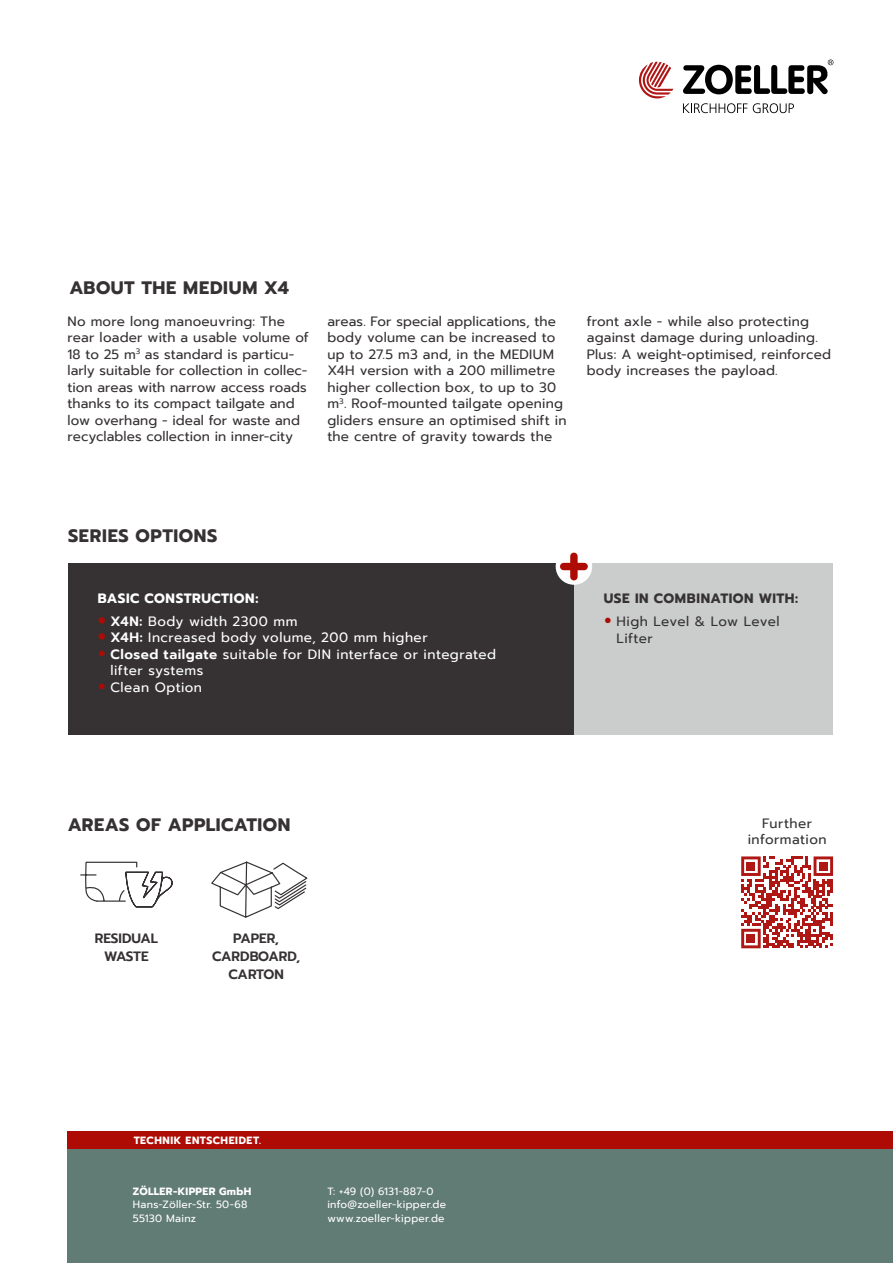
<style>
.page{position:relative;width:893px;height:1263px;background:#fff}
.page>*{position:absolute;margin:0;border:0;box-sizing:border-box;transform-origin:0 0}
.t1{font:700 18px "Prompt";letter-spacing:.03em;color:#363233}
.t2{font:13.5px/16.5px "Prompt";letter-spacing:.01em;color:#363233}
.t3{font:13.5px/16.5px "Prompt";letter-spacing:.035em;color:#fff}
.t4{font:600 13.5px/18px "Prompt";color:#363233;text-align:center}
.t5{font:13.5px/16.5px "Prompt";letter-spacing:.03em;color:#363233}
.t6{font:700 13.5px "Prompt";letter-spacing:.045em;color:#363233}
.t7{font:700 13.5px "Prompt";letter-spacing:.04em;color:#fff}
.t8{font:13.5px/16.5px "Prompt";letter-spacing:.035em;color:#363233;text-align:center}
.t9{font:10.5px/13.5px "Prompt";letter-spacing:.025em;color:#fff}
.t10{font:700 10.5px "Prompt";letter-spacing:.06em;color:#fff}
.t11{font:700 10.5px "Prompt";letter-spacing:.04em;color:#fff}
.s1{font-size:31.5px;color:#ae0b05}
.s2{font-weight:600;font-size:31.5px;color:#ae0b05}
.s3{font-weight:600}
</style>
<div class="page">
<div style="left:67px;top:1148px;width:826px;height:115px;background:#617b75"></div>
<div style="left:67px;top:1131px;width:826px;height:17px;background:#ae0b05"></div>
<svg style="left:683px;top:103px;width:64px;height:10px"></svg>
<svg style="left:753px;top:103px;width:41px;height:10px"></svg>
<svg style="left:639px;top:62px;width:34px;height:36px"></svg>
<svg style="left:683px;top:60px;width:150px;height:34px"></svg>
<div style="left:68px;top:563px;width:506px;height:171px;background:#363233"></div>
<div style="left:574px;top:563px;width:258px;height:171px;background:#cbcdcd"></div>
<svg style="left:80px;top:861px;width:93px;height:47px"></svg>
<svg style="left:211px;top:861px;width:96px;height:57px"></svg>
<svg style="left:741px;top:856px;width:92px;height:92px"></svg>
<div style="left:747px;top:862px;width:8px;height:8px;background:#af1715"></div>
<div style="left:819px;top:862px;width:8px;height:8px;background:#af1715"></div>
<div style="left:747px;top:934px;width:8px;height:9px;background:#af1715"></div>
<div style="left:556px;top:548px;width:36px;height:37px;background:#fff;border-radius:50%"></div>
<svg style="left:560px;top:553px;width:28px;height:27px"></svg>
<h1 class="t1" style="left:69px;top:274px;width:221px">ABOUT THE MEDIUM X4</h1>
<p class="t2" style="left:67px;top:313px;width:243px">No more long manoeuvring: The rear loader with a usable volume of 18 to 25 m<sup>3</sup> as standard is particu&shy;larly suitable for collection in collec&shy;tion areas with narrow access roads thanks to its compact tailgate and low overhang - ideal for waste and recyclables collection in inner-city</p>
<p class="t2" style="left:327px;top:313px;width:241px">areas. For special applications, the body volume can be increased to up to 27.5 m3 and, in the MEDIUM X4H version with a 200 millimetre higher collection box, to up to 30 m<sup>3</sup>. Roof-mounted tailgate opening gliders ensure an optimised shift in the centre of gravity towards the</p>
<p class="t2" style="left:587px;top:313px;width:246px">front axle - while also protecting against damage during unloading.<br>Plus: A weight-optimised, reinforced body increases the payload.</p>
<h1 class="t1" style="left:68px;top:522px;width:151px">SERIES OPTIONS</h1>
<p class="t7" style="left:98px;top:588px;width:162px">BASIC CONSTRUCTION:</p>
<p class="t6" style="left:604px;top:588px;width:196px">USE IN COMBINATION WITH:</p>
<p class="t5" style="left:617px;top:613px;width:164px;text-indent:-13px"><span class="s1">•</span> High Level &amp; Low Level<br>Lifter</p>
<p class="t3" style="left:98px;top:613px;width:201px"><span class="s2">•</span> <span class="s3">X4N:</span> Body width 2300 mm</p>
<p class="t3" style="left:98px;top:629px;width:331px"><span class="s2">•</span> <span class="s3">X4H:</span> Increased body volume, 200 mm higher</p>
<p class="t3" style="left:111px;top:646px;width:387px;text-indent:-13px"><span class="s1">•</span> <span class="s3">Closed tailgate</span> suitable for DIN interface or integrated lifter systems</p>
<p class="t3" style="left:98px;top:679px;width:106px"><span class="s1">•</span> Clean Option</p>
<h1 class="t1" style="left:68px;top:811px;width:224px">AREAS OF APPLICATION</h1>
<p class="t4" style="left:95px;top:929px;width:65px">RESIDUAL<br>WASTE</p>
<p class="t4" style="left:212px;top:929px;width:90px">PAPER,<br>CARDBOARD,<br>CARTON</p>
<p class="t10" style="left:134px;top:1132px;width:129px">TECHNIK ENTSCHEIDET.</p>
<p class="t11" style="left:133px;top:1183px;width:120px">ZÖLLER-KIPPER GmbH</p>
<p class="t9" style="left:133px;top:1198px;width:116px">Hans-Zöller-Str. 50-68<br>55130 Mainz</p>
<p class="t9" style="left:327px;top:1184px;width:120px">T: +49 (0) 6131-887-0 info@zoeller-kipper.de www.zoeller-kipper.de</p>
<p class="t8" style="left:748px;top:814px;width:80px">Further information</p>
</div>
